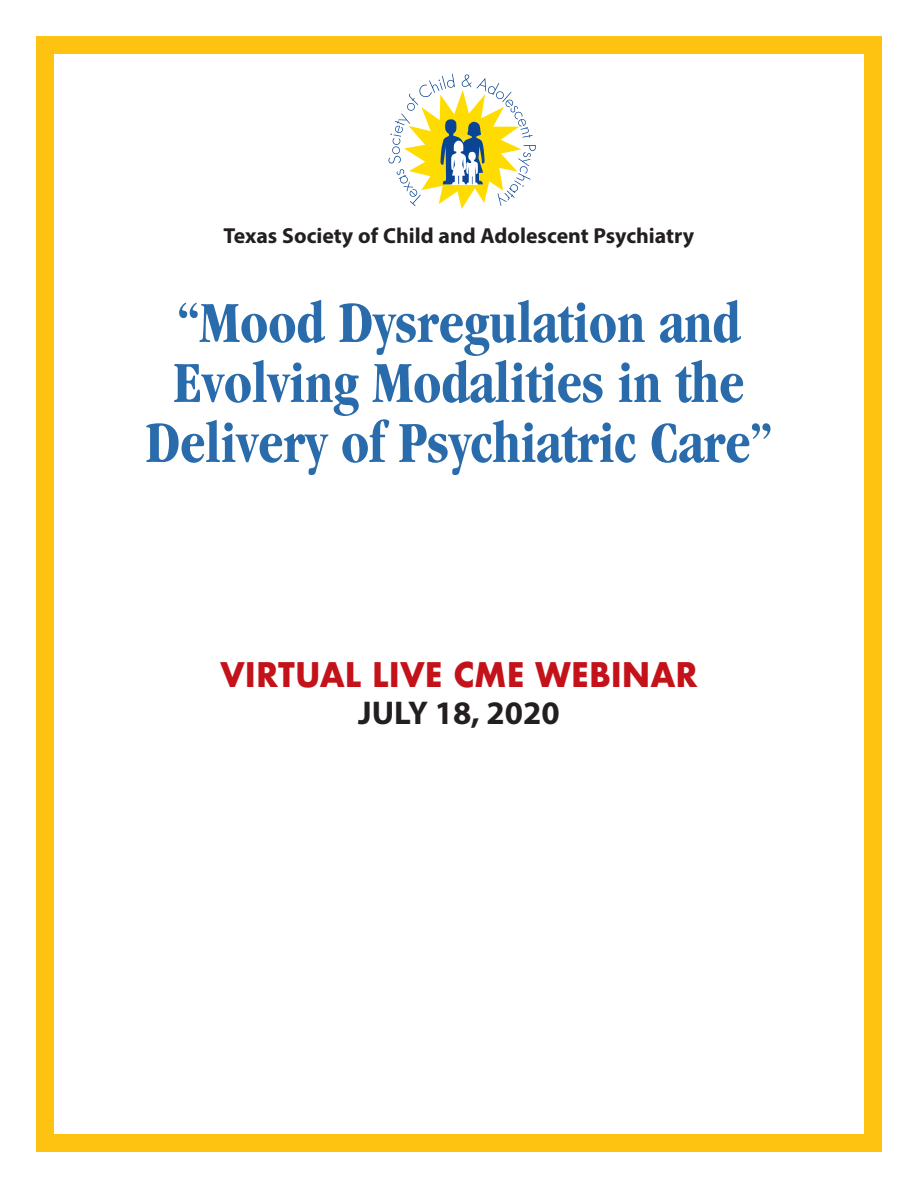
<style>
.page{position:relative;width:918px;height:1188px;background:#fff}
.page>*{position:absolute;margin:0;border:0;box-sizing:border-box;transform-origin:0 0}
.t1{font:700 condensed 60px/60px "Garamond";letter-spacing:-.005em;color:#2a6cab;text-align:center;scale:.95 1}
.t2{font:700 33px "Futura";color:#c4121a;scale:.95 1}
.t3{font:700 33px "Myriad Pro";color:#231f20}
.t4{font:700 21.75px "Myriad Pro";color:#231f20}
</style>
<div class="page">
<div style="left:36px;top:36px;width:846px;height:1116px;border:18px solid #fec210"></div>
<div style="left:54px;top:54px;width:810px;height:1080px;background:#fff"></div>
<svg style="left:388px;top:74px;width:148px;height:135px"></svg>
<p class="t4" style="left:224px;top:227px;width:472px">Texas Society of Child and Adolescent Psychiatry</p>
<p class="t1" style="left:146px;top:298px;width:661px">“Mood Dysregulation and<br>Evolving Modalities in the<br>Delivery of Psychiatric Care”</p>
<p class="t2" style="left:220px;top:653px;width:504px">VIRTUAL LIVE CME WEBINAR</p>
<p class="t3" style="left:358px;top:701px;width:203px">JULY 18, 2020</p>
</div>
